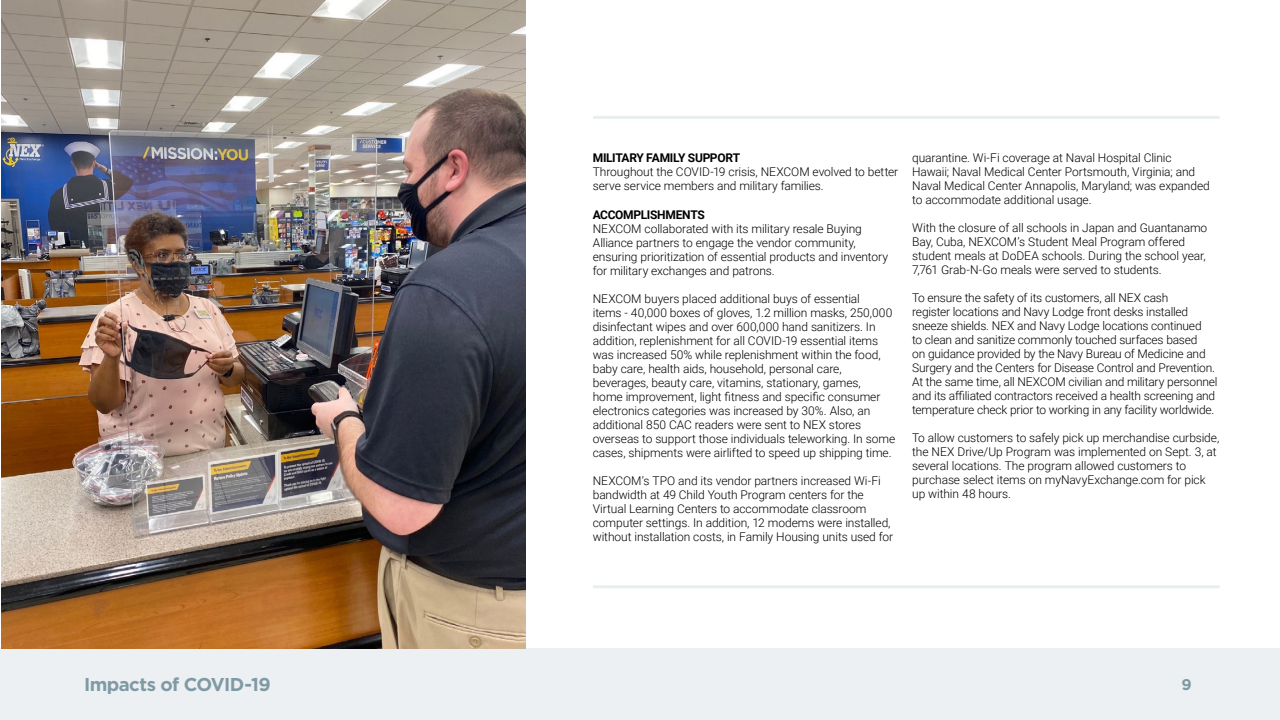
<style>
.page{position:relative;width:1280px;height:720px;background:#fff}
.page>*{position:absolute;margin:0;border:0;box-sizing:border-box;transform-origin:0 0}
.t1{font:700 18.6px "Gotham";letter-spacing:-.03em;color:#7f9aa5}
.t2{font:700 15.5px "Gotham";color:#7f9aa5}
.t3{font:300 12px/14px "Roboto";letter-spacing:-.01em;color:#000}
.t4{font:700 12px "Roboto";letter-spacing:-.025em;color:#000}
</style>
<div class="page">
<hr style="left:593px;top:116px;width:627px;height:3px;background:#b3c4cb">
<hr style="left:593px;top:585px;width:627px;height:3px;background:#b3c4cb">
<div style="left:0;top:648px;width:1280px;height:72px;background:#ecf0f2"></div>
<img style="left:1px;top:0;width:525px;height:649px">
<h1 class="t1" style="left:84px;top:673px;width:188px">Impacts of COVID-19</h1>
<p class="t4" style="left:593px;top:149px;width:149px">MILITARY FAMILY SUPPORT</p>
<p class="t3" style="left:593px;top:164px;width:307px">Throughout the COVID-19 crisis, NEXCOM evolved to better serve service members and military families.</p>
<p class="t4" style="left:593px;top:206px;width:114px">ACCOMPLISHMENTS</p>
<p class="t3" style="left:593px;top:221px;width:297px">NEXCOM collaborated with its military resale Buying Alliance partners to engage the vendor community, ensuring prioritization of essential products and inventory for military exchanges and patrons.</p>
<p class="t3" style="left:593px;top:291px;width:304px">NEXCOM buyers placed additional buys of essential<br>items - 40,000 boxes of gloves, 1.2 million masks, 250,000 disinfectant wipes and over 600,000 hand sanitizers. In addition, replenishment for all COVID-19 essential items was increased 50% while replenishment within the food, baby care, health aids, household, personal care, beverages, beauty care, vitamins, stationary, games,<br>home improvement, light fitness and specific consumer electronics categories was increased by 30%. Also, an additional 850 CAC readers were sent to NEX stores overseas to support those individuals teleworking. In some cases, shipments were airlifted to speed up shipping time.</p>
<p class="t3" style="left:593px;top:473px;width:302px">NEXCOM’s TPO and its vendor partners increased Wi-Fi bandwidth at 49 Child Youth Program centers for the Virtual Learning Centers to accommodate classroom computer settings. In addition, 12 modems were installed, without installation costs, in Family Housing units used for</p>
<p class="t3" style="left:912px;top:150px;width:299px">quarantine. Wi-Fi coverage at Naval Hospital Clinic Hawaii; Naval Medical Center Portsmouth, Virginia; and Naval Medical Center Annapolis, Maryland; was expanded to accommodate additional usage.</p>
<p class="t3" style="left:912px;top:220px;width:297px">With the closure of all schools in Japan and Guantanamo Bay, Cuba, NEXCOM’s Student Meal Program offered student meals at DoDEA schools. During the school year, 7,761 Grab-N-Go meals were served to students.</p>
<p class="t3" style="left:912px;top:290px;width:307px">To ensure the safety of its customers, all NEX cash<br>register locations and Navy Lodge front desks installed sneeze shields. NEX and Navy Lodge locations continued<br>to clean and sanitize commonly touched surfaces based<br>on guidance provided by the Navy Bureau of Medicine and Surgery and the Centers for Disease Control and Prevention.<br>At the same time, all NEXCOM civilian and military personnel and its affiliated contractors received a health screening and temperature check prior to working in any facility worldwide.</p>
<p class="t3" style="left:912px;top:430px;width:309px">To allow customers to safely pick up merchandise curbside, the NEX Drive/Up Program was implemented on Sept. 3, at several locations. The program allowed customers to purchase select items on myNavyExchange.com for pick up within 48 hours.</p>
<p class="t2" style="left:1182px;top:674px;width:12px">9</p>
</div>
